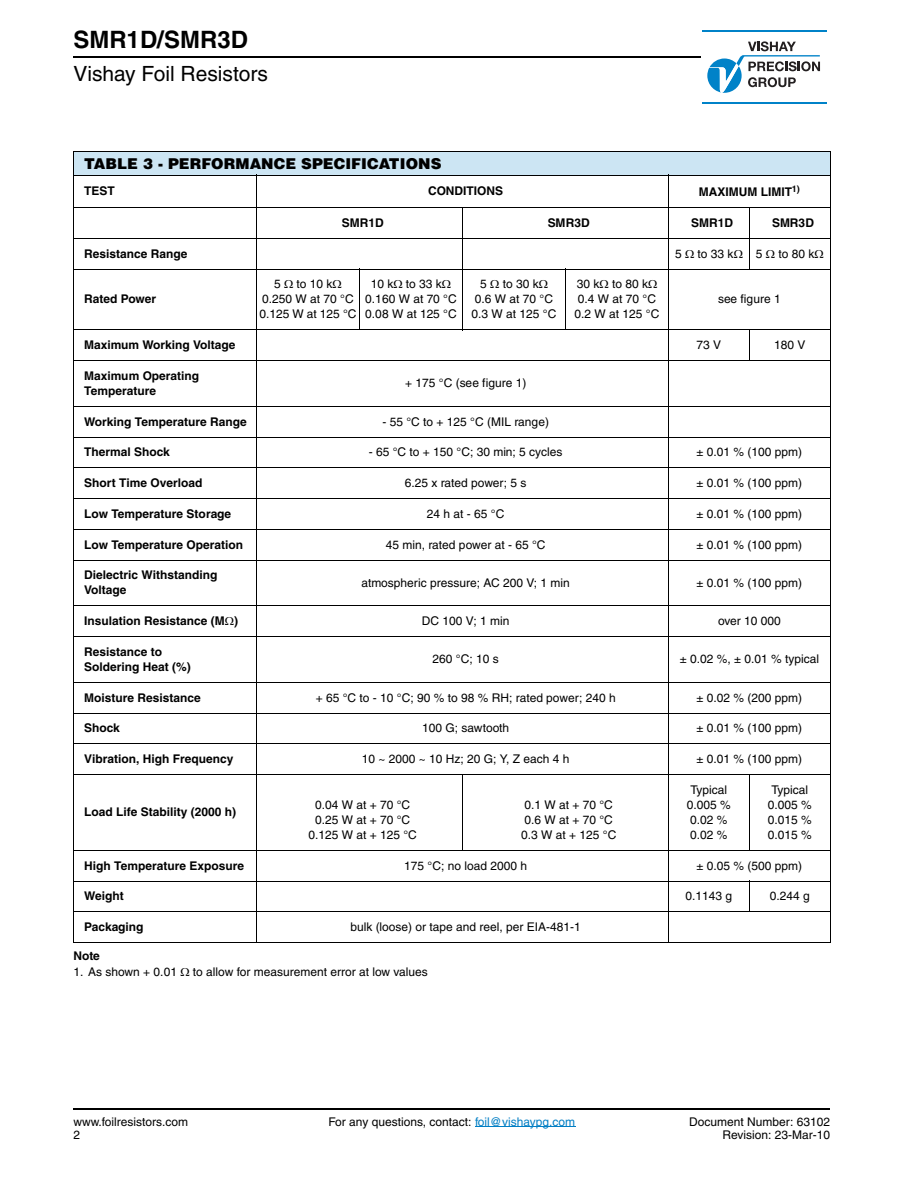
<style>
.page{position:relative;width:918px;height:1188px;background:#fff}
.page>*{position:absolute;margin:0;border:0;box-sizing:border-box;transform-origin:0 0}
.t1{font:700 24px "Helvetica";color:#000}
.t2{font:21px "Helvetica";color:#000}
.t3{font:900 15px "Helvetica";color:#000}
.t4{font:12px/15px "Helvetica";color:#000}
.t5{font:700 12px/15px "Helvetica";color:#000}
.s1{color:#007ec4}
</style>
<div class="page">
<svg style="left:707px;top:41px;width:113px;height:52px"></svg>
<hr style="left:702px;top:30px;width:125px;height:2px;background:#0082c8">
<hr style="left:702px;top:102px;width:125px;height:2px;background:#0082c8">
<hr style="left:73px;top:56px;width:628px;height:1px;background:#000">
<hr style="left:475px;top:1126px;width:100px;height:1px;background:#007ec4">
<hr style="left:73px;top:1108px;width:757px;height:2px;background:#000">
<div style="left:73px;top:152px;width:757px;height:23px;background:#cce5f3"></div>
<hr style="left:73px;top:152px;width:1px;height:790px;background:#000">
<hr style="left:256px;top:175px;width:1px;height:768px;background:#000">
<hr style="left:359px;top:269px;width:1px;height:61px;background:#000">
<hr style="left:462px;top:207px;width:1px;height:123px;background:#000">
<hr style="left:462px;top:774px;width:1px;height:77px;background:#000">
<hr style="left:565px;top:269px;width:1px;height:61px;background:#000">
<hr style="left:668px;top:175px;width:1px;height:768px;background:#000">
<hr style="left:749px;top:207px;width:1px;height:62px;background:#000">
<hr style="left:749px;top:329px;width:1px;height:32px;background:#000">
<hr style="left:749px;top:774px;width:1px;height:77px;background:#000">
<hr style="left:749px;top:881px;width:1px;height:31px;background:#000">
<hr style="left:830px;top:152px;width:1px;height:790px;background:#000">
<hr style="left:73px;top:151px;width:758px;height:1px;background:#000">
<hr style="left:73px;top:175px;width:758px;height:1px;background:#000">
<hr style="left:73px;top:207px;width:758px;height:1px;background:#000">
<hr style="left:73px;top:238px;width:758px;height:1px;background:#000">
<hr style="left:73px;top:269px;width:758px;height:1px;background:#000">
<hr style="left:73px;top:329px;width:758px;height:1px;background:#000">
<hr style="left:73px;top:360px;width:758px;height:1px;background:#000">
<hr style="left:73px;top:406px;width:758px;height:1px;background:#000">
<hr style="left:73px;top:437px;width:758px;height:1px;background:#000">
<hr style="left:73px;top:467px;width:758px;height:1px;background:#000">
<hr style="left:73px;top:498px;width:758px;height:1px;background:#000">
<hr style="left:73px;top:529px;width:758px;height:1px;background:#000">
<hr style="left:73px;top:560px;width:758px;height:1px;background:#000">
<hr style="left:73px;top:605px;width:758px;height:1px;background:#000">
<hr style="left:73px;top:636px;width:758px;height:1px;background:#000">
<hr style="left:73px;top:682px;width:758px;height:1px;background:#000">
<hr style="left:73px;top:713px;width:758px;height:1px;background:#000">
<hr style="left:73px;top:743px;width:758px;height:1px;background:#000">
<hr style="left:73px;top:774px;width:758px;height:1px;background:#000">
<hr style="left:73px;top:850px;width:758px;height:1px;background:#000">
<hr style="left:73px;top:881px;width:758px;height:1px;background:#000">
<hr style="left:73px;top:911px;width:758px;height:1px;background:#000">
<hr style="left:73px;top:942px;width:758px;height:1px;background:#000">
<h1 class="t1" style="left:73px;top:31px;width:176px">SMR1D/SMR3D</h1>
<h2 class="t2" style="left:73px;top:65px;width:196px">Vishay Foil Resistors</h2>
<p class="t3" style="left:84px;top:158px;width:359px">TABLE 3 - PERFORMANCE SPECIFICATIONS</p>
<p class="t5" style="left:84px;top:185px;width:32px">TEST</p>
<p class="t5" style="left:428px;top:185px;width:77px">CONDITIONS</p>
<p class="t5" style="left:699px;top:185px;width:103px">MAXIMUM LIMIT<sup>1)</sup></p>
<p class="t5" style="left:342px;top:216px;width:44px">SMR1D</p>
<p class="t5" style="left:548px;top:216px;width:43px">SMR3D</p>
<p class="t5" style="left:691px;top:216px;width:43px">SMR1D</p>
<p class="t5" style="left:772px;top:216px;width:44px">SMR3D</p>
<p class="t5" style="left:84px;top:247px;width:105px">Resistance Range</p>
<p class="t4" style="left:675px;top:247px;width:8px">5</p>
<p class="t4" style="left:698px;top:247px;width:38px">to 33 k</p>
<p class="t4" style="left:756px;top:247px;width:8px">5</p>
<p class="t4" style="left:778px;top:247px;width:38px">to 80 k</p>
<p class="t5" style="left:84px;top:293px;width:73px">Rated Power</p>
<p class="t4" style="left:472px;top:278px;width:86px;text-indent:31px">to 30 k<br>0.6 W at 70 °C<br>0.3 W at 125 °C</p>
<p class="t4" style="left:575px;top:278px;width:86px">30 k to 80 k<br>0.4 W at 70 °C<br>0.2 W at 125 °C</p>
<p class="t4" style="left:259px;top:278px;width:99px;text-indent:37px">to 10 k<br>0.250 W at 70 °C<br>0.125 W at 125 °C</p>
<p class="t4" style="left:365px;top:278px;width:93px;text-indent:5px">10 k to 33 k<br>0.160 W at 70 °C<br>0.08 W at 125 °C</p>
<p class="t4" style="left:480px;top:278px;width:8px">5</p>
<p class="t4" style="left:274px;top:278px;width:8px">5</p>
<p class="t4" style="left:718px;top:293px;width:64px">see figure 1</p>
<p class="t5" style="left:84px;top:338px;width:153px">Maximum Working Voltage</p>
<p class="t4" style="left:697px;top:338px;width:26px">73 V</p>
<p class="t4" style="left:774px;top:338px;width:33px">180 V</p>
<p class="t5" style="left:84px;top:369px;width:117px">Maximum Operating<br>Temperature</p>
<p class="t4" style="left:405px;top:377px;width:123px">+ 175 °C (see figure 1)</p>
<p class="t5" style="left:84px;top:415px;width:164px">Working Temperature Range</p>
<p class="t4" style="left:382px;top:415px;width:168px">- 55 °C to + 125 °C (MIL range)</p>
<p class="t5" style="left:84px;top:446px;width:87px">Thermal Shock</p>
<p class="t4" style="left:369px;top:446px;width:195px">- 65 °C to + 150 °C; 30 min; 5 cycles</p>
<p class="t4" style="left:696px;top:446px;width:107px">± 0.01 % (100 ppm)</p>
<p class="t5" style="left:84px;top:477px;width:120px">Short Time Overload</p>
<p class="t4" style="left:405px;top:477px;width:123px">6.25 x rated power; 5 s</p>
<p class="t4" style="left:696px;top:477px;width:107px">± 0.01 % (100 ppm)</p>
<p class="t5" style="left:84px;top:507px;width:149px">Low Temperature Storage</p>
<p class="t4" style="left:427px;top:507px;width:79px">24 h at - 65 °C</p>
<p class="t4" style="left:697px;top:507px;width:107px">± 0.01 % (100 ppm)</p>
<p class="t5" style="left:84px;top:538px;width:161px">Low Temperature Operation</p>
<p class="t4" style="left:386px;top:538px;width:161px">45 min, rated power at - 65 °C</p>
<p class="t4" style="left:696px;top:538px;width:107px">± 0.01 % (100 ppm)</p>
<p class="t5" style="left:84px;top:569px;width:135px">Dielectric Withstanding<br>Voltage</p>
<p class="t4" style="left:361px;top:576px;width:210px">atmospheric pressure; AC 200 V; 1 min</p>
<p class="t4" style="left:696px;top:576px;width:107px">± 0.01 % (100 ppm)</p>
<p class="t5" style="left:84px;top:614px;width:155px">Insulation Resistance (M )</p>
<p class="t4" style="left:422px;top:614px;width:89px">DC 100 V; 1 min</p>
<p class="t4" style="left:718px;top:614px;width:64px">over 10 000</p>
<p class="t5" style="left:84px;top:645px;width:108px">Resistance to<br>Soldering Heat (%)</p>
<p class="t4" style="left:433px;top:653px;width:68px">260 °C; 10 s</p>
<p class="t4" style="left:680px;top:653px;width:141px">± 0.02 %, ± 0.01 % typical</p>
<p class="t5" style="left:84px;top:691px;width:118px">Moisture Resistance</p>
<p class="t4" style="left:316px;top:691px;width:301px">+ 65 °C to - 10 °C; 90 % to 98 % RH; rated power; 240 h</p>
<p class="t4" style="left:697px;top:691px;width:107px">± 0.02 % (200 ppm)</p>
<p class="t5" style="left:84px;top:722px;width:37px">Shock</p>
<p class="t4" style="left:422px;top:722px;width:89px">100 G; sawtooth</p>
<p class="t4" style="left:697px;top:722px;width:107px">± 0.01 % (100 ppm)</p>
<p class="t5" style="left:84px;top:752px;width:151px">Vibration, High Frequency</p>
<p class="t4" style="left:362px;top:752px;width:209px">10 ~ 2000 ~ 10 Hz; 20 G; Y, Z each 4 h</p>
<p class="t4" style="left:696px;top:752px;width:107px">± 0.01 % (100 ppm)</p>
<p class="t5" style="left:84px;top:806px;width:153px">Load Life Stability (2000 h)</p>
<p class="t4" style="left:308px;top:798px;width:110px;text-align:center">0.04 W at + 70 °C<br>0.25 W at + 70 °C<br>0.125 W at + 125 °C</p>
<p class="t4" style="left:521px;top:798px;width:97px">0.1 W at + 70 °C<br>0.6 W at + 70 °C<br>0.3 W at + 125 °C</p>
<p class="t4" style="left:687px;top:783px;width:45px;text-align:center">Typical<br>0.005 %<br>0.02 %<br>0.02 %</p>
<p class="t4" style="left:768px;top:783px;width:45px;text-align:center">Typical<br>0.005 %<br>0.015 %<br>0.015 %</p>
<p class="t5" style="left:84px;top:859px;width:161px">High Temperature Exposure</p>
<p class="t4" style="left:404px;top:859px;width:124px">175 °C; no load 2000 h</p>
<p class="t4" style="left:696px;top:859px;width:107px">± 0.05 % (500 ppm)</p>
<p class="t5" style="left:84px;top:890px;width:41px">Weight</p>
<p class="t4" style="left:686px;top:890px;width:48px">0.1143 g</p>
<p class="t4" style="left:770px;top:890px;width:41px">0.244 g</p>
<p class="t5" style="left:84px;top:920px;width:61px">Packaging</p>
<p class="t4" style="left:351px;top:920px;width:232px">bulk (loose) or tape and reel, per EIA-481-1</p>
<p class="t5" style="left:73px;top:949px;width:28px">Note</p>
<p class="t4" style="left:73px;top:965px;width:105px">1. As shown + 0.01</p>
<p class="t4" style="left:193px;top:965px;width:236px">to allow for measurement error at low values</p>
<p class="t4" style="left:73px;top:1115px;width:116px">www.foilresistors.com</p>
<p class="t4" style="left:328px;top:1115px;width:248px">For any questions, contact: <span class="s1">foil@vishaypg.com</span></p>
<p class="t4" style="left:689px;top:1115px;width:143px">Document Number: 63102</p>
<p class="t4" style="left:73px;top:1129px;width:8px">2</p>
<p class="t4" style="left:723px;top:1129px;width:109px">Revision: 23-Mar-10</p>
</div>
